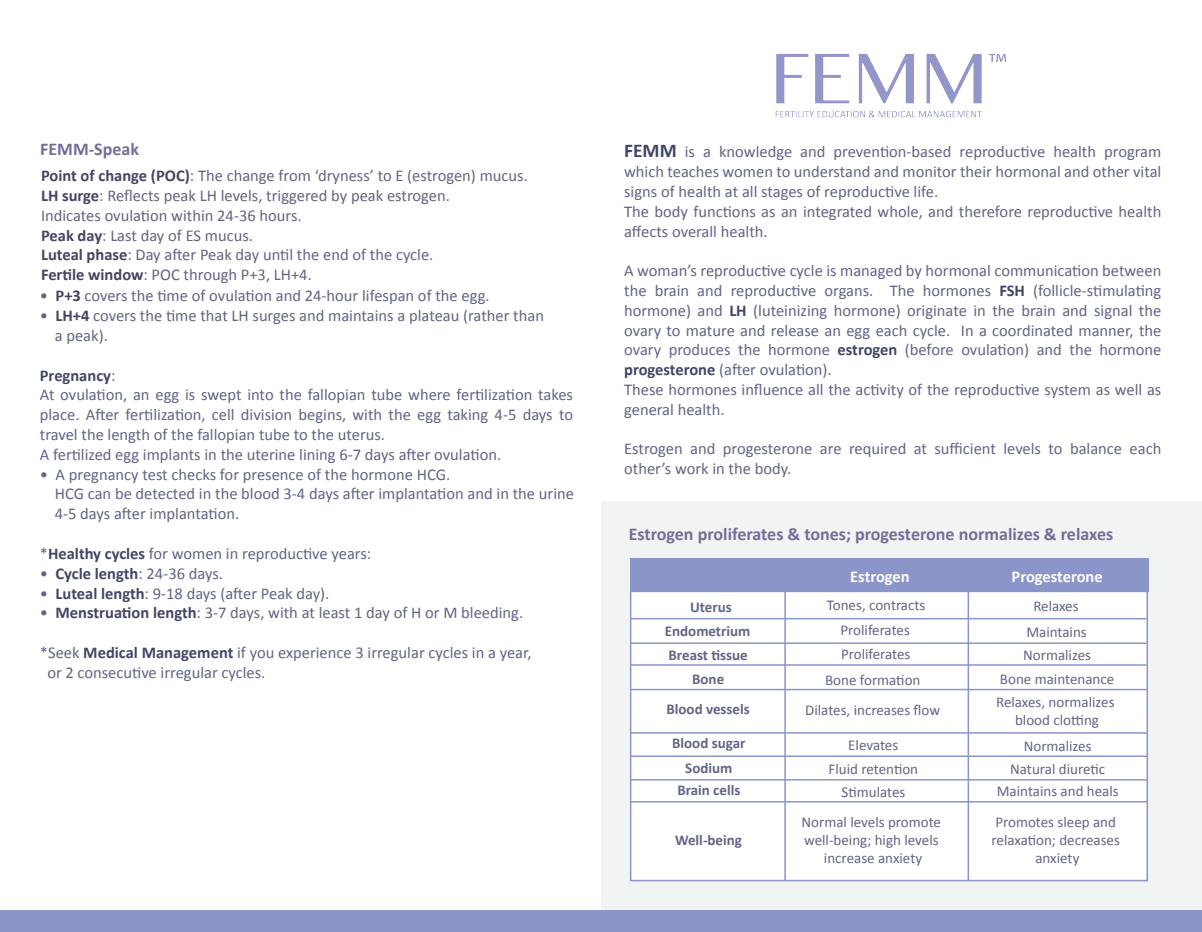
<style>
.page{position:relative;width:1202px;height:932px;background:#fff}
.page>*{position:absolute;margin:0;border:0;box-sizing:border-box;transform-origin:0 0}
.t1{font:700 18px "Calibri";color:#716f99}
.t2{font:16.5px/19.8px "Calibri";color:#616584}
.t3{font:16.5px/19.8px "Calibri";color:#646483}
.t4{font:700 16.5px "Calibri";color:#fff}
.t5{font:15px/18px "Calibri";color:#616584;text-align:center}
.t6{font:700 15px/23.9px "Calibri";color:#616584;text-align:center}
.s1{font-weight:700;color:#454563}
.s2{font-weight:700;color:#424666}
.s3{font-weight:700;font-size:19.5px;color:#424666}
</style>
<div class="page">
<div style="left:601px;top:501px;width:601px;height:431px;background:#f2f3f3"></div>
<div style="left:630px;top:590px;width:518px;height:291px;background:#fff;border:2px solid #8a95ca"></div>
<div style="left:630px;top:558px;width:518px;height:33px;background:#8a95ca"></div>
<hr style="left:630px;top:618px;width:516px;height:1px;background:#8a95ca">
<hr style="left:630px;top:642px;width:516px;height:2px;background:#8a95ca">
<hr style="left:630px;top:664px;width:516px;height:1px;background:#8a95ca">
<hr style="left:630px;top:688px;width:516px;height:2px;background:#8a95ca">
<hr style="left:630px;top:732px;width:516px;height:1px;background:#8a95ca">
<hr style="left:631px;top:755px;width:515px;height:2px;background:#8a95ca">
<hr style="left:631px;top:779px;width:516px;height:1px;background:#8a95ca">
<hr style="left:631px;top:801px;width:516px;height:1px;background:#8a95ca">
<hr style="left:784px;top:591px;width:2px;height:289px;background:#8a95ca">
<hr style="left:967px;top:591px;width:2px;height:289px;background:#8a95ca">
<img style="left:775px;top:53px;width:231px;height:65px">
<div style="left:0;top:910px;width:1202px;height:22px;background:#8b95c7"></div>
<p class="t1" style="left:40px;top:141px;width:100px">FEMM-Speak</p>
<p class="t3" style="left:41px;top:167px;width:488px"><span class="s1">Point of change (POC)</span>: The change from ‘dryness’ to E (estrogen) mucus.<br><span class="s1">LH surge</span>: Reflects peak LH levels, triggered by peak estrogen.<br>Indicates ovulation within 24-36 hours.<br><span class="s1">Peak day</span>: Last day of ES mucus.<br><span class="s1">Luteal phase</span>: Day after Peak day until the end of the cycle.<br><span class="s1">Fertile window</span>: POC through P+3, LH+4.</p>
<p class="t2" style="left:40px;top:287px;width:451px">• <span class="s1">P+3</span> covers the time of ovulation and 24-hour lifespan of the egg.</p>
<p class="t2" style="left:55px;top:307px;width:491px;text-indent:-15px">• <span class="s1">LH+4</span> covers the time that LH surges and maintains a plateau (rather than a peak).</p>
<p class="t2" style="left:40px;top:366px;width:535px"><span class="s2">Pregnancy</span>:<br>At ovulation, an egg is swept into the fallopian tube where fertilization takes place. After fertilization, cell division begins, with the egg taking 4-5 days to travel the length of the fallopian tube to the uterus.<br>A fertilized egg implants in the uterine lining 6-7 days after ovulation.</p>
<p class="t2" style="left:55px;top:465px;width:521px;text-indent:-15px">• A pregnancy test checks for presence of the hormone HCG.<br>HCG can be detected in the blood 3-4 days after implantation and in the urine<br>4-5 days after implantation.</p>
<p class="t2" style="left:40px;top:545px;width:333px">*<span class="s2">Healthy cycles</span> for women in reproductive years:</p>
<p class="t2" style="left:40px;top:564px;width:185px">• <span class="s2">Cycle length</span>: 24-36 days.</p>
<p class="t2" style="left:40px;top:584px;width:291px">• <span class="s2">Luteal length</span>: 9-18 days (after Peak day).</p>
<p class="t2" style="left:40px;top:604px;width:485px">• <span class="s2">Menstruation length</span>: 3-7 days, with at least 1 day of H or M bleeding.</p>
<p class="t2" style="left:47px;top:644px;width:486px;text-indent:-7px">*Seek <span class="s2">Medical Management</span> if you experience 3 irregular cycles in a year, or 2 consecutive irregular cycles.</p>
<p class="t2" style="left:624px;top:143px;width:539px"><span class="s3">FEMM</span> is a knowledge and prevention-based reproductive health program which teaches women to understand and monitor their hormonal and other vital signs of health at all stages of reproductive life.<br>The body functions as an integrated whole, and therefore reproductive health affects overall health.</p>
<p class="t2" style="left:624px;top:262px;width:539px">A woman’s reproductive cycle is managed by hormonal communication between the brain and reproductive organs. The hormones <span class="s2">FSH</span> (follicle-stimulating hormone) and <span class="s2">LH</span> (luteinizing hormone) originate in the brain and signal the ovary to mature and release an egg each cycle. In a coordinated manner, the ovary produces the hormone <span class="s2">estrogen</span> (before ovulation) and the hormone <span class="s2">progesterone</span> (after ovulation).<br>These hormones influence all the activity of the reproductive system as well as general health.</p>
<p class="t2" style="left:624px;top:440px;width:538px">Estrogen and progesterone are required at sufficient levels to balance each other’s work in the body.</p>
<p class="t1" style="left:628px;top:526px;width:486px">Estrogen proliferates &amp; tones; progesterone normalizes &amp; relaxes</p>
<p class="t6" style="left:665px;top:596px;width:87px">Uterus<br>Endometrium<br>Breast tissue<br>Bone</p>
<p class="t6" style="left:666px;top:698px;width:85px">Blood vessels</p>
<p class="t6" style="left:672px;top:732px;width:75px;line-height:24.6px">Blood sugar<br>Sodium</p>
<p class="t6" style="left:677px;top:778px;width:65px">Brain cells</p>
<p class="t6" style="left:675px;top:829px;width:69px">Well-being</p>
<p class="t4" style="left:850px;top:569px;width:61px">Estrogen</p>
<p class="t4" style="left:1011px;top:569px;width:93px">Progesterone</p>
<p class="t5" style="left:825px;top:593px;width:102px;line-height:24.9px">Tones, contracts<br>Proliferates<br>Proliferates<br>Bone formation</p>
<p class="t5" style="left:805px;top:702px;width:136px">Dilates, increases flow</p>
<p class="t5" style="left:828px;top:735px;width:91px;line-height:23.1px">Elevates<br>Fluid retention<br>Stimulates</p>
<p class="t5" style="left:801px;top:814px;width:141px">Normal levels promote well-being; high levels increase anxiety</p>
<p class="t5" style="left:1026px;top:594px;width:62px;line-height:26.4px">Relaxes<br>Maintains</p>
<p class="t5" style="left:996px;top:644px;width:120px;line-height:23.4px">Normalizes<br>Bone maintenance<br>Relaxes, normalizes</p>
<p class="t5" style="left:1015px;top:708px;width:85px;line-height:26.4px">blood clotting<br>Normalizes</p>
<p class="t5" style="left:996px;top:759px;width:123px;line-height:21.8px">Natural diuretic<br>Maintains and heals</p>
<p class="t5" style="left:991px;top:814px;width:130px">Promotes sleep and relaxation; decreases anxiety</p>
</div>
